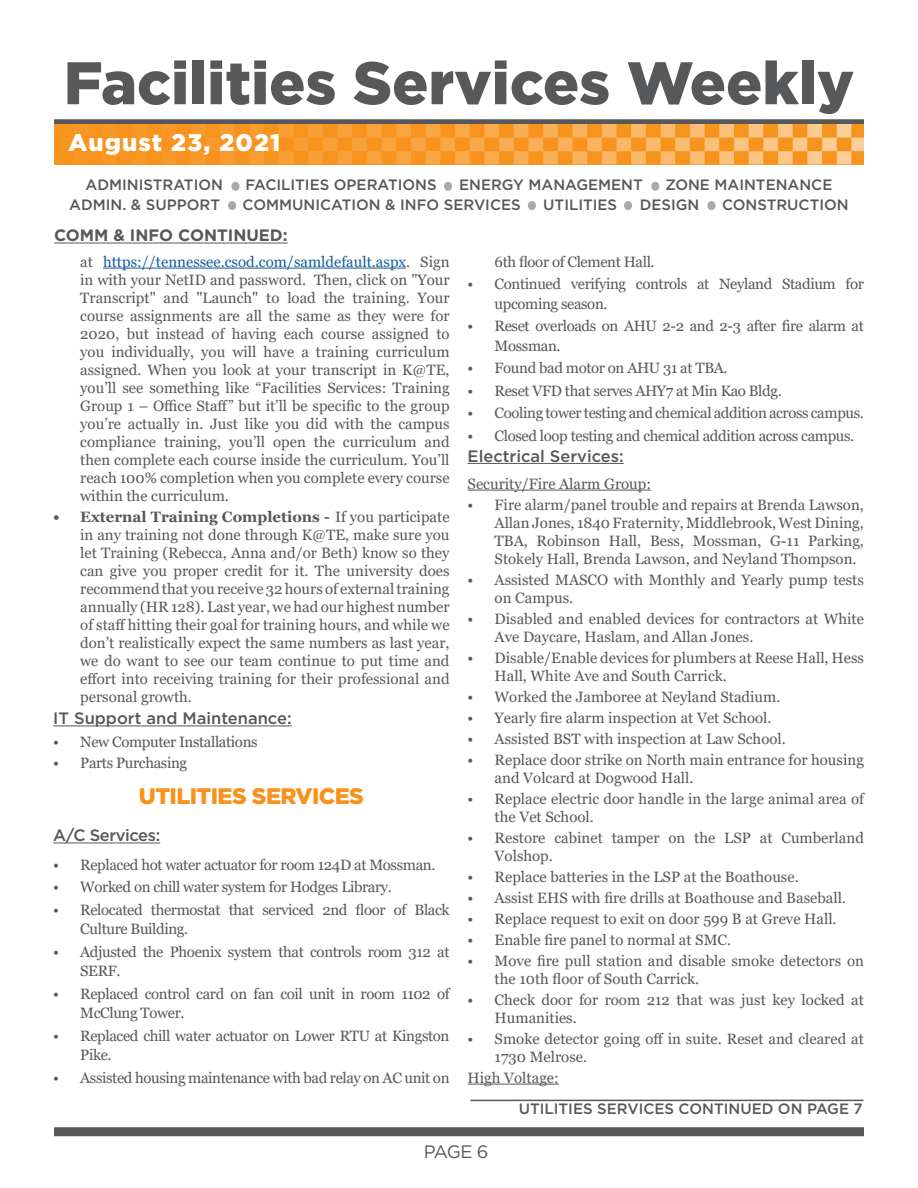
<style>
.page{position:relative;width:918px;height:1188px;background:#fff}
.page>*{position:absolute;margin:0;border:0;box-sizing:border-box;transform-origin:0 0}
.t1{font:900 60px "Gotham";color:#57585a}
.t2{font:900 24px "Gotham";letter-spacing:.05em;color:#fff}
.t3{font:900 22.5px "Gotham";letter-spacing:-.025em;color:#f7931d}
.t4{font:18px "Gotham";color:#57585a}
.t5{font:500 16.5px "Gotham";color:#57585a}
.t6{font:700 16.5px "Gotham";color:#57585a}
.t7{font:500 16.5px "Gotham";letter-spacing:-.025em;color:#57585a}
.t8{font:15px/18px "Georgia";color:#57585a}
.t9{font:15px/19.5px "Georgia";letter-spacing:-.025em;color:#57585a}
.t10{font:500 15px "Gotham";color:#57585a}
.s1{color:#175d9e}
.s2{font-weight:700}
</style>
<div class="page">
<hr style="left:103px;top:268px;width:303px;height:1px;background:#175d9e">
<hr style="left:53px;top:726px;width:239px;height:1px;background:#57585a">
<hr style="left:53px;top:843px;width:107px;height:1px;background:#57585a">
<hr style="left:468px;top:463px;width:156px;height:1px;background:#57585a">
<hr style="left:468px;top:490px;width:183px;height:1px;background:#57585a">
<hr style="left:468px;top:1084px;width:91px;height:1px;background:#57585a">
<div style="left:54px;top:1127px;width:810px;height:9px;background:#57585a"></div>
<div style="left:54px;top:119px;width:810px;height:6px;background:#57585a"></div>
<img style="left:54px;top:125px;width:810px;height:39px">
<hr style="left:54px;top:243px;width:234px;height:1px;background:#57585a">
<div style="left:228px;top:201px;width:8px;height:9px;background:#a8a9ad;border-radius:50%"></div>
<div style="left:528px;top:201px;width:8px;height:9px;background:#a8a9ad;border-radius:50%"></div>
<div style="left:444px;top:182px;width:8px;height:9px;background:#a8a9ad;border-radius:50%"></div>
<div style="left:624px;top:201px;width:8px;height:9px;background:#a8a9ad;border-radius:50%"></div>
<div style="left:231px;top:182px;width:9px;height:9px;background:#a8a9ad;border-radius:50%"></div>
<div style="left:707px;top:201px;width:8px;height:9px;background:#a8a9ad;border-radius:50%"></div>
<div style="left:651px;top:182px;width:8px;height:9px;background:#a8a9ad;border-radius:50%"></div>
<hr style="left:470px;top:1100px;width:393px;height:1px;background:#57585a">
<p class="t1" style="left:64px;top:42px;width:792px">Facilities Services Weekly</p>
<p class="t2" style="left:68px;top:126px;width:214px">August 23, 2021</p>
<p class="t10" style="left:86px;top:175px;width:139px">ADMINISTRATION</p>
<p class="t10" style="left:246px;top:175px;width:193px">FACILITIES OPERATIONS</p>
<p class="t10" style="left:459px;top:175px;width:185px">ENERGY MANAGEMENT</p>
<p class="t10" style="left:665px;top:175px;width:169px">ZONE MAINTENANCE</p>
<p class="t10" style="left:69px;top:195px;width:152px">ADMIN. &amp; SUPPORT</p>
<p class="t10" style="left:243px;top:195px;width:280px">COMMUNICATION &amp; INFO SERVICES</p>
<p class="t10" style="left:543px;top:195px;width:75px">UTILITIES</p>
<p class="t10" style="left:640px;top:195px;width:61px">DESIGN</p>
<p class="t10" style="left:722px;top:195px;width:128px">CONSTRUCTION</p>
<p class="t6" style="left:54px;top:225px;width:235px">COMM &amp; INFO CONTINUED:</p>
<p class="t8" style="left:80px;top:253px;width:371px;text-align:justify">at <span class="s1">https://tennessee.csod.com/samldefault.aspx</span>. Sign in with your NetID and password. Then, click on "Your Transcript" and "Launch" to load the training. Your course assignments are all the same as they were for 2020, but instead of having each course assigned to you individually, you will have a training curriculum assigned. When you look at your transcript in K@TE, you’ll see something like “Facilities Services: Training Group 1 – Office Staff” but it’ll be specific to the group you’re actually in. Just like you did with the campus compliance training, you’ll open the curriculum and then complete each course inside the curriculum. You’ll reach 100% completion when you complete every course within the curriculum.</p>
<p class="t8" style="left:80px;top:508px;width:371px;text-align:justify;text-indent:-27px"><span class="s2">• External Training Completions -</span> If you participate in any training not done through K@TE, make sure you let Training (Rebecca, Anna and/or Beth) know so they can give you proper credit for it. The university does recommend that you receive 32 hours of external training annually (HR 128). Last year, we had our highest number of staff hitting their goal for training hours, and while we don’t realistically expect the same numbers as last year, we do want to see our team continue to put time and effort into receiving training for their professional and personal growth.</p>
<p class="t5" style="left:53px;top:708px;width:240px">IT Support and Maintenance:</p>
<p class="t9" style="left:53px;top:732px;width:206px">• New Computer Installations</p>
<p class="t9" style="left:53px;top:753px;width:135px">• Parts Purchasing</p>
<p class="t3" style="left:139px;top:780px;width:227px">UTILITIES SERVICES</p>
<p class="t7" style="left:53px;top:825px;width:109px">A/C Services:</p>
<p class="t9" style="left:53px;top:855px;width:384px">• Replaced hot water actuator for room 124D at Mossman.</p>
<p class="t9" style="left:53px;top:878px;width:340px">• Worked on chill water system for Hodges Library.</p>
<p class="t9" style="left:80px;top:900px;width:371px;text-indent:-27px">• Relocated thermostat that serviced 2nd floor of Black<br>Culture Building.</p>
<p class="t9" style="left:80px;top:942px;width:371px;text-indent:-27px">• Adjusted the Phoenix system that controls room 312 at<br>SERF.</p>
<p class="t9" style="left:80px;top:984px;width:371px;text-indent:-27px">• Replaced control card on fan coil unit in room 1102 of<br>McClung Tower.</p>
<p class="t9" style="left:80px;top:1026px;width:371px;text-indent:-27px">• Replaced chill water actuator on Lower RTU at Kingston<br>Pike.</p>
<p class="t9" style="left:53px;top:1068px;width:398px">• Assisted housing maintenance with bad relay on AC unit on</p>
<p class="t9" style="left:495px;top:252px;width:162px">6th floor of Clement Hall.</p>
<p class="t9" style="left:495px;top:275px;width:371px;text-indent:-27px">• Continued verifying controls at Neyland Stadium for upcoming season.</p>
<p class="t9" style="left:495px;top:317px;width:371px;text-indent:-27px">• Reset overloads on AHU 2-2 and 2-3 after fire alarm at<br>Mossman.</p>
<p class="t9" style="left:468px;top:359px;width:262px">• Found bad motor on AHU 31 at TBA.</p>
<p class="t9" style="left:468px;top:381px;width:316px">• Reset VFD that serves AHY7 at Min Kao Bldg.</p>
<p class="t9" style="left:468px;top:404px;width:398px">• Cooling tower testing and chemical addition across campus.</p>
<p class="t9" style="left:468px;top:426px;width:388px">• Closed loop testing and chemical addition across campus.</p>
<p class="t5" style="left:468px;top:445px;width:158px">Electrical Services:</p>
<p class="t8" style="left:468px;top:475px;width:185px">Security/Fire Alarm Group:</p>
<p class="t8" style="left:495px;top:496px;width:371px;text-align:justify;text-indent:-27px">• Fire alarm/panel trouble and repairs at Brenda Lawson, Allan Jones, 1840 Fraternity, Middlebrook, West Dining, TBA, Robinson Hall, Bess, Mossman, G-11 Parking, Stokely Hall, Brenda Lawson, and Neyland Thompson.</p>
<p class="t8" style="left:495px;top:571px;width:371px;text-indent:-27px">• Assisted MASCO with Monthly and Yearly pump tests on Campus.</p>
<p class="t8" style="left:495px;top:610px;width:371px;text-indent:-27px">• Disabled and enabled devices for contractors at White<br>Ave Daycare, Haslam, and Allan Jones.</p>
<p class="t8" style="left:495px;top:649px;width:371px;text-indent:-27px">• Disable/Enable devices for plumbers at Reese Hall, Hess<br>Hall, White Ave and South Carrick.</p>
<p class="t8" style="left:468px;top:688px;width:314px">• Worked the Jamboree at Neyland Stadium.</p>
<p class="t8" style="left:468px;top:709px;width:305px">• Yearly fire alarm inspection at Vet School.</p>
<p class="t8" style="left:468px;top:730px;width:320px">• Assisted BST with inspection at Law School.</p>
<p class="t8" style="left:495px;top:751px;width:371px;text-indent:-27px">• Replace door strike on North main entrance for housing and Volcard at Dogwood Hall.</p>
<p class="t8" style="left:495px;top:790px;width:371px;text-indent:-27px">• Replace electric door handle in the large animal area of the Vet School.</p>
<p class="t8" style="left:495px;top:829px;width:371px;text-indent:-27px">• Restore cabinet tamper on the LSP at Cumberland<br>Volshop.</p>
<p class="t8" style="left:468px;top:868px;width:333px">• Replace batteries in the LSP at the Boathouse.</p>
<p class="t8" style="left:468px;top:889px;width:380px">• Assist EHS with fire drills at Boathouse and Baseball.</p>
<p class="t8" style="left:468px;top:910px;width:371px">• Replace request to exit on door 599 B at Greve Hall.</p>
<p class="t8" style="left:468px;top:931px;width:265px">• Enable fire panel to normal at SMC.</p>
<p class="t8" style="left:495px;top:952px;width:371px;text-indent:-27px">• Move fire pull station and disable smoke detectors on the 10th floor of South Carrick.</p>
<p class="t8" style="left:495px;top:991px;width:371px;text-indent:-27px">• Check door for room 212 that was just key locked at<br>Humanities.</p>
<p class="t8" style="left:495px;top:1030px;width:371px;text-indent:-27px">• Smoke detector going off in suite. Reset and cleared at<br>1730 Melrose.</p>
<p class="t8" style="left:468px;top:1069px;width:93px">High Voltage:</p>
<p class="t10" style="left:519px;top:1099px;width:345px">UTILITIES SERVICES CONTINUED ON PAGE 7</p>
<p class="t4" style="left:424px;top:1140px;width:66px">PAGE 6</p>
</div>
